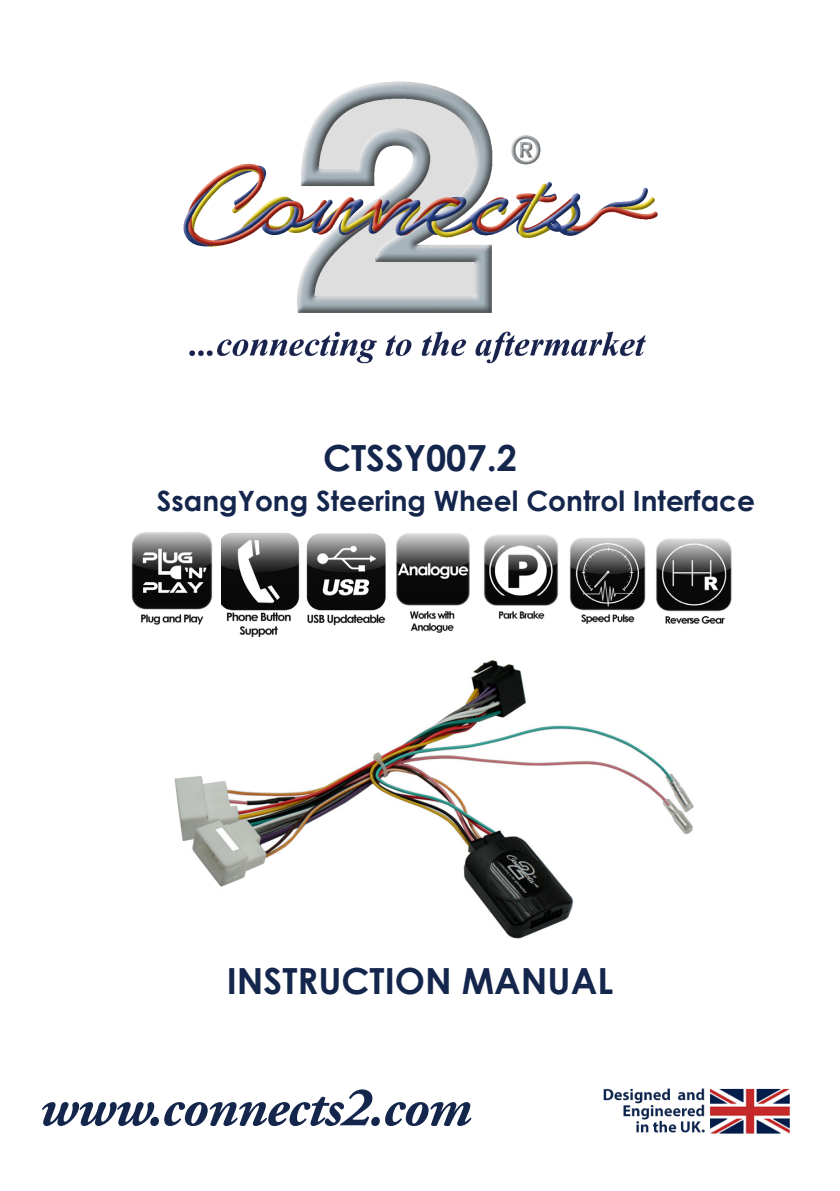
<style>
.page{position:relative;width:840px;height:1191px;background:#fff}
.page>*{position:absolute;margin:0;border:0;box-sizing:border-box;transform-origin:0 0}
.t1{font:italic 700 56px "Adobe Garamond Pro";letter-spacing:-.02em;color:#15264d}
.t2{font:700 36px "Century Gothic";color:#15264d}
.t3{font:700 28px "Century Gothic";color:#15264d}
</style>
<div class="page">
<img style="left:183px;top:81px;width:475px;height:283px">
<img style="left:603px;top:1088px;width:187px;height:46px">
<img style="left:174px;top:660px;width:520px;height:307px">
<img style="left:396px;top:533px;width:74px;height:100px">
<img style="left:483px;top:534px;width:76px;height:85px">
<img style="left:569px;top:537px;width:77px;height:87px">
<img style="left:656px;top:538px;width:76px;height:86px">
<img style="left:306px;top:533px;width:80px;height:93px">
<img style="left:221px;top:533px;width:79px;height:104px">
<img style="left:131px;top:532px;width:82px;height:93px">
<p class="t2" style="left:323px;top:431px;width:195px">CTSSY007.2</p>
<p class="t3" style="left:157px;top:480px;width:599px">SsangYong Steering Wheel Control Interface</p>
<p class="t2" style="left:227px;top:953px;width:387px">INSTRUCTION MANUAL</p>
<p class="t1" style="left:39px;top:1075px;width:433px">www.connects2.com</p>
</div>
